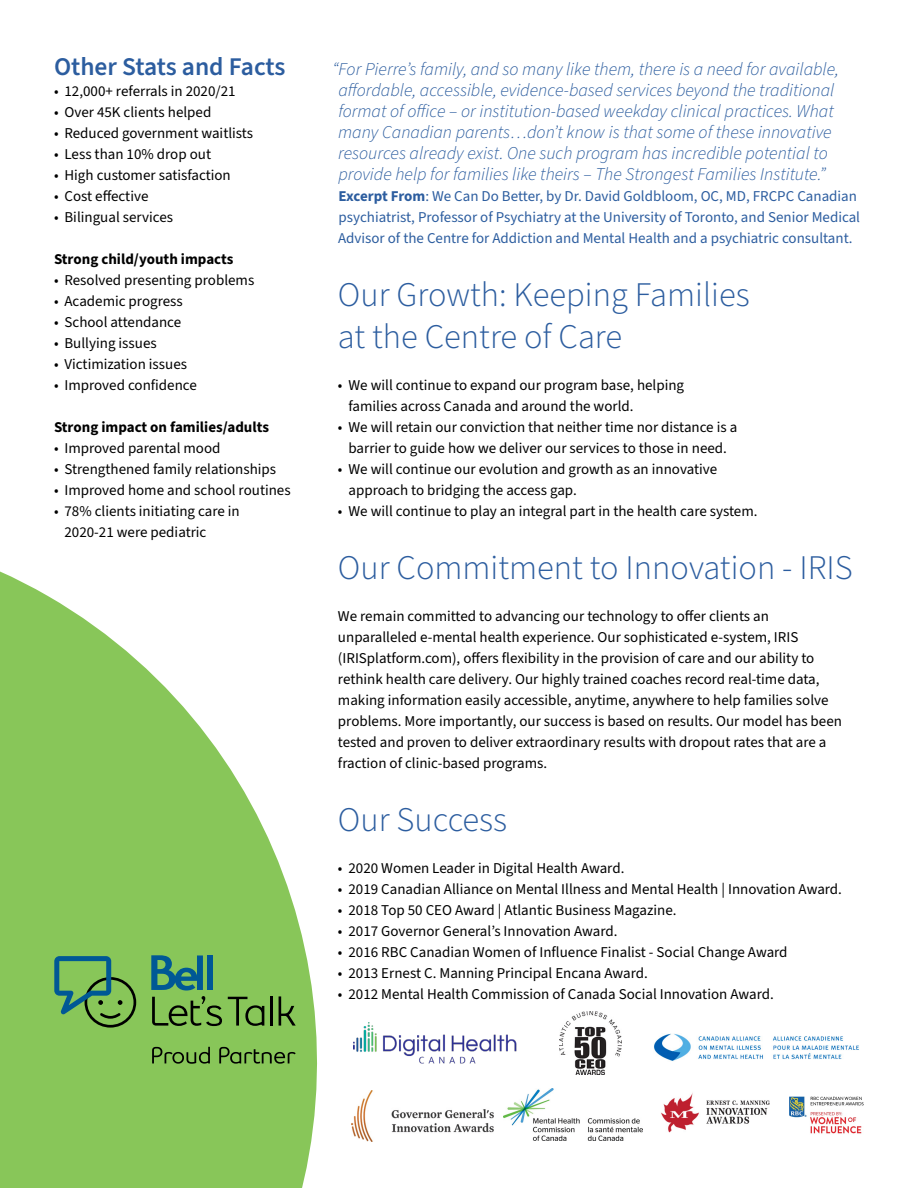
<style>
.page{position:relative;width:918px;height:1188px;background:#fff}
.page>*{position:absolute;margin:0;border:0;box-sizing:border-box;transform-origin:0 0}
.t1{font:300 34.5px/42px "Source Sans 3";color:#2c5d9f}
.t2{font:600 25.5px "Source Sans 3";letter-spacing:-.005em;color:#2c5d9f}
.t3{font:italic 300 18px/21px "Source Sans 3";color:#2c5d9f;text-align:center}
.t4{font:15px/21px "Source Sans 3";color:#000}
.t5{font:15px/21px "Source Sans 3";color:#2c5d9f}
.t6{font:700 15px "Source Sans 3";color:#000}
.s1{font-weight:700}
</style>
<div class="page">
<svg style="left:0;top:571px;width:373px;height:617px;fill:#88c659"></svg>
<img style="left:559px;top:1011px;width:63px;height:63px">
<img style="left:661px;top:1093px;width:109px;height:39px">
<img style="left:353px;top:1022px;width:164px;height:41px">
<img style="left:504px;top:1089px;width:138px;height:52px">
<img style="left:351px;top:1091px;width:143px;height:51px">
<svg style="left:228px;top:997px;width:36px;height:29px"></svg>
<hr style="left:270px;top:996px;width:3px;height:30px;background:#000">
<svg style="left:279px;top:996px;width:17px;height:30px"></svg>
<svg style="left:151px;top:955px;width:71px;height:71px;background:#5c995c"></svg>
<div style="left:207px;top:955px;width:6px;height:35px;background:#005895"></div>
<svg style="left:54px;top:956px;width:82px;height:72px;background:#66a35c"></svg>
<svg style="left:152px;top:1047px;width:58px;height:17px"></svg>
<svg style="left:219px;top:1047px;width:77px;height:17px"></svg>
<img style="left:654px;top:1034px;width:205px;height:27px">
<img style="left:789px;top:1097px;width:74px;height:37px">
<h2 class="t2" style="left:54px;top:50px;width:233px">Other Stats and Facts</h2>
<p class="t4" style="left:54px;top:81px;width:183px">• 12,000+ referrals in 2020/21</p>
<p class="t4" style="left:54px;top:102px;width:159px">• Over 45K clients helped</p>
<p class="t4" style="left:54px;top:123px;width:201px">• Reduced government waitlists</p>
<p class="t4" style="left:54px;top:144px;width:159px">• Less than 10% drop out</p>
<p class="t4" style="left:54px;top:165px;width:178px">• High customer satisfaction</p>
<p class="t4" style="left:54px;top:186px;width:96px">• Cost effective</p>
<p class="t4" style="left:54px;top:207px;width:121px">• Bilingual services</p>
<p class="t6" style="left:54px;top:249px;width:181px">Strong child/youth impacts</p>
<p class="t4" style="left:54px;top:270px;width:202px">• Resolved presenting problems</p>
<p class="t4" style="left:54px;top:291px;width:130px">• Academic progress</p>
<p class="t4" style="left:54px;top:312px;width:129px">• School attendance</p>
<p class="t4" style="left:54px;top:333px;width:104px">• Bullying issues</p>
<p class="t4" style="left:54px;top:354px;width:135px">• Victimization issues</p>
<p class="t4" style="left:54px;top:375px;width:144px">• Improved confidence</p>
<p class="t6" style="left:54px;top:417px;width:217px">Strong impact on families/adults</p>
<p class="t4" style="left:54px;top:438px;width:168px">• Improved parental mood</p>
<p class="t4" style="left:54px;top:459px;width:224px">• Strengthened family relationships</p>
<p class="t4" style="left:54px;top:480px;width:238px">• Improved home and school routines</p>
<p class="t4" style="left:64px;top:501px;width:177px;text-indent:-10px">• 78% clients initiating care in<br>2020-21 were pediatric</p>
<p class="t3" style="left:332px;top:59px;width:508px">“For Pierre’s family, and so many like them, there is a need for available, affordable, accessible, evidence-based services beyond the traditional format of office – or institution-based weekday clinical practices. What many Canadian parents…don’t know is that some of these innovative resources already exist. One such program has incredible potential to provide help for families like theirs – The Strongest Families Institute.”</p>
<p class="t5" style="left:338px;top:186px;width:524px"><span class="s1">Excerpt From</span>: We Can Do Better, by Dr. David Goldbloom, OC, MD, FRCPC Canadian psychiatrist, Professor of Psychiatry at the University of Toronto, and Senior Medical<br>Advisor of the Centre for Addiction and Mental Health and a psychiatric consultant.</p>
<h1 class="t1" style="left:338px;top:275px;width:413px">Our Growth: Keeping Families at the Centre of Care</h1>
<p class="t4" style="left:348px;top:375px;width:337px;text-indent:-10px">• We will continue to expand our program base, helping families across Canada and around the world.</p>
<p class="t4" style="left:338px;top:417px;width:401px;text-align:center">• We will retain our conviction that neither time nor distance is a barrier to guide how we deliver our services to those in need.</p>
<p class="t4" style="left:348px;top:459px;width:370px;text-indent:-10px">• We will continue our evolution and growth as an innovative approach to bridging the access gap.</p>
<p class="t4" style="left:338px;top:501px;width:421px">• We will continue to play an integral part in the health care system.</p>
<h1 class="t1" style="left:338px;top:548px;width:516px">Our Commitment to Innovation - IRIS</h1>
<p class="t4" style="left:338px;top:606px;width:506px">We remain committed to advancing our technology to offer clients an unparalleled e-mental health experience. Our sophisticated e-system, IRIS (IRISplatform.com), offers flexibility in the provision of care and our ability to rethink health care delivery. Our highly trained coaches record real-time data, making information easily accessible, anytime, anywhere to help families solve problems. More importantly, our success is based on results. Our model has been tested and proven to deliver extraordinary results with dropout rates that are a fraction of clinic-based programs.</p>
<h1 class="t1" style="left:338px;top:800px;width:171px">Our Success</h1>
<p class="t4" style="left:338px;top:858px;width:288px">• 2020 Women Leader in Digital Health Award.</p>
<p class="t4" style="left:338px;top:879px;width:506px">• 2019 Canadian Alliance on Mental Illness and Mental Health | Innovation Award.</p>
<p class="t4" style="left:338px;top:900px;width:340px">• 2018 Top 50 CEO Award | Atlantic Business Magazine.</p>
<p class="t4" style="left:338px;top:921px;width:281px">• 2017 Governor General’s Innovation Award.</p>
<p class="t4" style="left:338px;top:942px;width:451px">• 2016 RBC Canadian Women of Influence Finalist - Social Change Award</p>
<p class="t4" style="left:338px;top:963px;width:311px">• 2013 Ernest C. Manning Principal Encana Award.</p>
<p class="t4" style="left:338px;top:984px;width:437px">• 2012 Mental Health Commission of Canada Social Innovation Award.</p>
</div>
